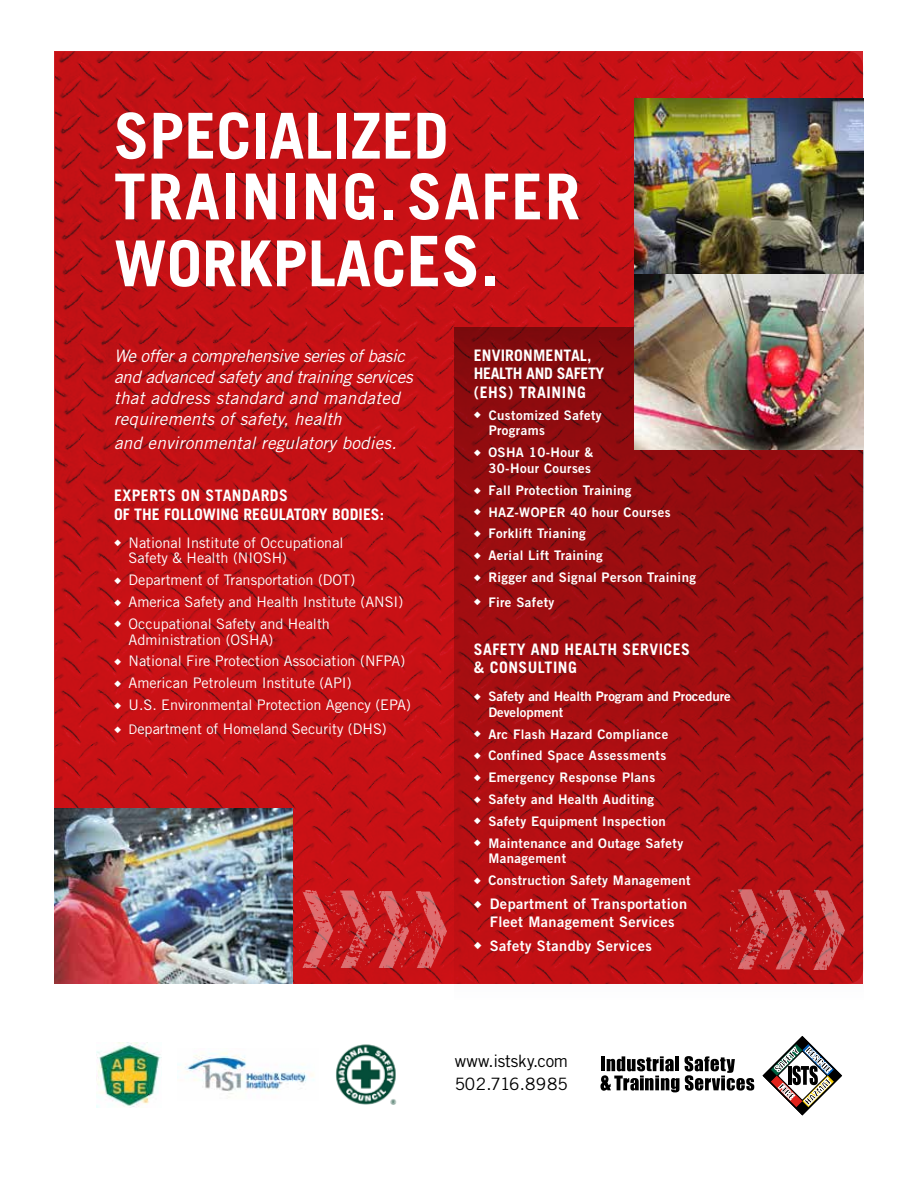
<style>
.page{position:relative;width:918px;height:1188px;background:#fff}
.page>*{position:absolute;margin:0;border:0;box-sizing:border-box;transform-origin:0 0}
.t1{font:700 63.45px/60.8px "Trade Gothic";letter-spacing:.03em;color:#fff}
.t2{font:700 63.45px "Trade Gothic";color:#fff}
.t3{font:italic 17.1px/21.1px "Trade Gothic";letter-spacing:-.02em;color:#fff}
.t4{font:italic 17.1px "Trade Gothic";letter-spacing:.01em;color:#fff}
.t5{font:17.1px/23.1px "Trade Gothic";color:#000}
.t6{font:700 15.9px/18.5px "Trade Gothic";letter-spacing:.01em;color:#fff}
.t7{font:700 15.9px/18.5px "Trade Gothic";letter-spacing:.03em;color:#fff}
.t8{font:14.55px/15.9px "Trade Gothic";color:#fff}
.t9{font:14.55px/17.4px "Trade Gothic Bold Two";letter-spacing:.03em;color:#fff;text-align:center}
.t10{font:13.2px/15.9px "Trade Gothic Bold Two";letter-spacing:.03em;color:#fff}
.t11{font:13.2px/15.9px "Trade Gothic Bold Two";color:#fff}
.s1{font-size:69.75px}
.s2{font-size:13.2px}
</style>
<div class="page">
<img style="left:55px;top:51px;width:808px;height:933px">
<svg style="left:455px;top:327px;width:408px;height:657px;background:#a10d11"></svg>
<img style="left:635px;top:99px;width:228px;height:351px">
<img style="left:55px;top:808px;width:238px;height:176px">
<img style="left:178px;top:1052px;width:136px;height:42px">
<img style="left:336px;top:1044px;width:61px;height:61px">
<img style="left:96px;top:1042px;width:65px;height:66px">
<svg style="left:762px;top:1036px;width:80px;height:80px"></svg>
<svg style="left:600px;top:1056px;width:79px;height:37px"></svg>
<svg style="left:685px;top:1056px;width:69px;height:35px"></svg>
<img style="left:299px;top:874px;width:147px;height:93px">
<img style="left:730px;top:881px;width:115px;height:88px">
<h1 class="t1" style="left:114px;top:105px;width:468px">SPECIALIZED<br>TRAINING. SAFER</h1>
<h1 class="t2" style="left:114px;top:225px;width:387px">WORKPLAC<span class="s1">ES.</span></h1>
<p class="t3" style="left:114px;top:345px;width:300px">We offer a comprehensive series of basic and advanced safety and training services that address standard and mandated requirements of safety, health</p>
<p class="t4" style="left:114px;top:433px;width:284px">and environmental regulatory bodies.</p>
<p class="t6" style="left:114px;top:486px;width:272px">EXPERTS ON STANDARDS<br>OF THE FOLLOWING REGULATORY BODIES:</p>
<p class="t8" style="left:129px;top:534px;width:217px;text-indent:-15px">◆ National Institute of Occupational<br>Safety &amp; Health (NIOSH)</p>
<p class="t8" style="left:114px;top:572px;width:243px">◆ Department of Transportation (DOT)</p>
<p class="t8" style="left:114px;top:594px;width:291px">◆ America Safety and Health Institute (ANSI)</p>
<p class="t8" style="left:129px;top:615px;width:203px;text-indent:-15px">◆ Occupational Safety and Health<br>Administration (OSHA)</p>
<p class="t8" style="left:114px;top:653px;width:293px">◆ National Fire Protection Association (NFPA)</p>
<p class="t8" style="left:114px;top:675px;width:239px">◆ American Petroleum Institute (API)</p>
<p class="t8" style="left:114px;top:697px;width:298px">◆ U.S. Environmental Protection Agency (EPA)</p>
<p class="t8" style="left:114px;top:721px;width:274px">◆ <span class="s2">D</span>epartment of Homeland Security (DHS)</p>
<p class="t6" style="left:474px;top:346px;width:132px">ENVIRONMENTAL,<br>HEALTH AND SAFETY (EHS) TRAINING</p>
<p class="t10" style="left:489px;top:407px;width:115px;text-indent:-15px">◆ Customized Safety<br>Programs</p>
<p class="t10" style="left:474px;top:444px;width:121px;text-align:right">◆ OSHA 10-Hour &amp;<br>30-Hour Courses</p>
<p class="t10" style="left:474px;top:482px;width:159px">◆ Fall Protection Training</p>
<p class="t10" style="left:474px;top:504px;width:198px">◆ HAZ-WOPER 40 hour Courses</p>
<p class="t10" style="left:474px;top:526px;width:113px">◆ Forklift Trianing</p>
<p class="t10" style="left:474px;top:547px;width:130px">◆ Aerial Lift Training</p>
<p class="t10" style="left:474px;top:569px;width:224px">◆ Rigger and Signal Person Training</p>
<p class="t10" style="left:474px;top:594px;width:82px">◆ Fire Safety</p>
<p class="t7" style="left:474px;top:640px;width:218px">SAFETY AND HEALTH SERVICES &amp; CONSULTING</p>
<p class="t11" style="left:488px;top:688px;width:244px;text-indent:-15px">◆ Safety and Health Program and Procedure<br>Development</p>
<p class="t10" style="left:474px;top:726px;width:196px">◆ Arc Flash Hazard Compliance</p>
<p class="t10" style="left:474px;top:748px;width:194px">◆ Confined Space Assessments</p>
<p class="t10" style="left:474px;top:769px;width:183px">◆ Emergency Response Plans</p>
<p class="t10" style="left:474px;top:791px;width:182px">◆ Safety and Health Auditing</p>
<p class="t10" style="left:474px;top:813px;width:194px">◆ Safety Equipment Inspection</p>
<p class="t10" style="left:488px;top:835px;width:196px;text-indent:-15px">◆ Maintenance and Outage Safety<br>Management</p>
<p class="t10" style="left:474px;top:872px;width:218px">◆ Construction Safety Management</p>
<p class="t9" style="left:474px;top:895px;width:215px">◆ Department of Transportation<br>Fleet Management Services</p>
<p class="t9" style="left:474px;top:937px;width:180px">◆ Safety Standby Services</p>
<p class="t5" style="left:455px;top:1049px;width:115px">www.istsky.com<br>502.716.8985</p>
</div>
